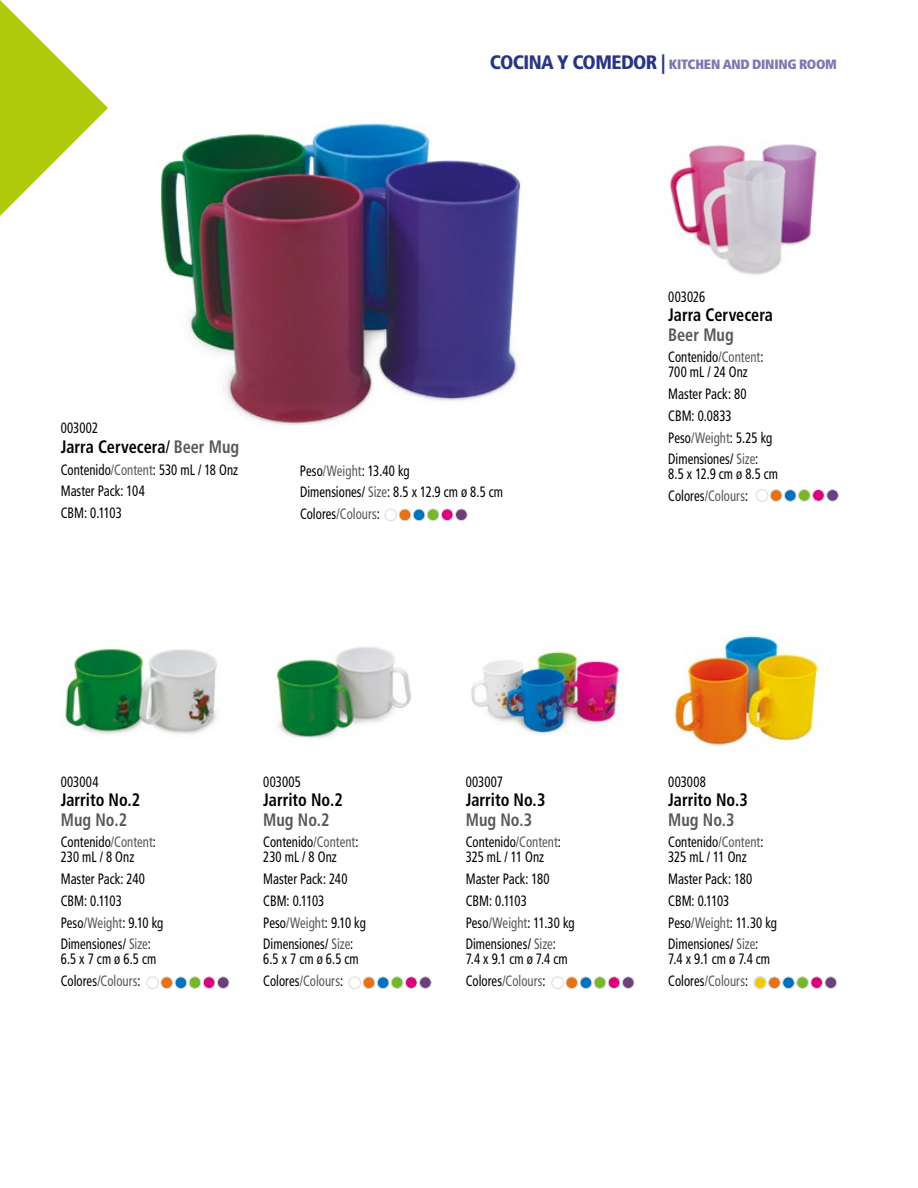
<style>
.page{position:relative;width:918px;height:1188px;background:#fff}
.page>*{position:absolute;margin:0;border:0;box-sizing:border-box;transform-origin:0 0}
.t1{font:700 condensed 18px "Frutiger LT Std";color:#000;scale:.9 1}
.t2{font:700 condensed 18px "Frutiger LT Std";letter-spacing:.005em;color:#575756;scale:.9 1}
.t3{font:condensed 15px/21.8px "Frutiger LT Std";color:#000;scale:.85 1}
.t4{font:900 condensed 13.5px "Frutiger LT Std";letter-spacing:-.015em;color:#7b78b1}
.s1{font-size:19.5px;color:#283583}
.s2{font-weight:400}
.s3{color:#575756}
</style>
<div class="page">
<svg style="left:0;top:0;width:108px;height:216px"></svg>
<img style="left:160px;top:123px;width:361px;height:303px">
<img style="left:669px;top:144px;width:148px;height:131px">
<img style="left:471px;top:650px;width:150px;height:85px">
<img style="left:60px;top:648px;width:157px;height:87px">
<img style="left:669px;top:635px;width:150px;height:111px">
<img style="left:276px;top:647px;width:135px;height:92px">
<div style="left:349px;top:976px;width:12px;height:13px;border:1px solid #dadada;border-radius:50%"></div>
<div style="left:363px;top:977px;width:12px;height:12px;background:#e67213;border-radius:50%"></div>
<div style="left:363px;top:976px;width:12px;height:13px;border:1px solid #dadada;border-radius:50%"></div>
<div style="left:377px;top:977px;width:12px;height:12px;background:#0073bc;border-radius:50%"></div>
<div style="left:377px;top:976px;width:12px;height:13px;border:1px solid #dadada;border-radius:50%"></div>
<div style="left:405px;top:977px;width:12px;height:11px;background:#db007c;border-radius:50%"></div>
<div style="left:405px;top:976px;width:13px;height:13px;border:1px solid #dadada;border-radius:50%"></div>
<div style="left:420px;top:977px;width:11px;height:11px;background:#6b417d;border-radius:50%"></div>
<div style="left:419px;top:976px;width:13px;height:13px;border:1px solid #dadada;border-radius:50%"></div>
<div style="left:391px;top:977px;width:12px;height:11px;background:#76b82a;border-radius:50%"></div>
<div style="left:391px;top:976px;width:12px;height:13px;border:1px solid #dadada;border-radius:50%"></div>
<div style="left:384px;top:509px;width:13px;height:12px;border:1px solid #dadada;border-radius:50%"></div>
<div style="left:399px;top:509px;width:12px;height:12px;background:#e67213;border-radius:50%"></div>
<div style="left:399px;top:509px;width:12px;height:12px;border:1px solid #dadada;border-radius:50%"></div>
<div style="left:413px;top:509px;width:12px;height:12px;background:#0073bc;border-radius:50%"></div>
<div style="left:413px;top:509px;width:12px;height:12px;border:1px solid #dadada;border-radius:50%"></div>
<div style="left:441px;top:509px;width:12px;height:12px;background:#db007c;border-radius:50%"></div>
<div style="left:441px;top:508px;width:13px;height:13px;border:1px solid #dadada;border-radius:50%"></div>
<div style="left:455px;top:509px;width:12px;height:12px;background:#6b417d;border-radius:50%"></div>
<div style="left:455px;top:508px;width:13px;height:13px;border:1px solid #dadada;border-radius:50%"></div>
<div style="left:427px;top:509px;width:12px;height:12px;background:#76b82a;border-radius:50%"></div>
<div style="left:427px;top:508px;width:12px;height:13px;border:1px solid #dadada;border-radius:50%"></div>
<div style="left:756px;top:489px;width:12px;height:13px;border:1px solid #dadada;border-radius:50%"></div>
<div style="left:770px;top:490px;width:12px;height:11px;background:#e67213;border-radius:50%"></div>
<div style="left:770px;top:489px;width:12px;height:13px;border:1px solid #dadada;border-radius:50%"></div>
<div style="left:784px;top:490px;width:12px;height:11px;background:#0073bc;border-radius:50%"></div>
<div style="left:784px;top:489px;width:13px;height:13px;border:1px solid #dadada;border-radius:50%"></div>
<div style="left:813px;top:490px;width:11px;height:11px;background:#db007c;border-radius:50%"></div>
<div style="left:812px;top:489px;width:13px;height:13px;border:1px solid #dadada;border-radius:50%"></div>
<div style="left:827px;top:490px;width:11px;height:11px;background:#6b417d;border-radius:50%"></div>
<div style="left:826px;top:489px;width:13px;height:13px;border:1px solid #dadada;border-radius:50%"></div>
<div style="left:798px;top:490px;width:12px;height:11px;background:#76b82a;border-radius:50%"></div>
<div style="left:798px;top:489px;width:13px;height:13px;border:1px solid #dadada;border-radius:50%"></div>
<div style="left:146px;top:976px;width:13px;height:13px;border:1px solid #dadada;border-radius:50%"></div>
<div style="left:161px;top:977px;width:12px;height:12px;background:#e67213;border-radius:50%"></div>
<div style="left:160px;top:976px;width:13px;height:13px;border:1px solid #dadada;border-radius:50%"></div>
<div style="left:175px;top:977px;width:12px;height:12px;background:#0073bc;border-radius:50%"></div>
<div style="left:175px;top:976px;width:12px;height:13px;border:1px solid #dadada;border-radius:50%"></div>
<div style="left:203px;top:977px;width:12px;height:11px;background:#db007c;border-radius:50%"></div>
<div style="left:203px;top:976px;width:12px;height:13px;border:1px solid #dadada;border-radius:50%"></div>
<div style="left:217px;top:977px;width:12px;height:11px;background:#6b417d;border-radius:50%"></div>
<div style="left:217px;top:976px;width:13px;height:13px;border:1px solid #dadada;border-radius:50%"></div>
<div style="left:189px;top:977px;width:12px;height:11px;background:#76b82a;border-radius:50%"></div>
<div style="left:189px;top:976px;width:12px;height:13px;border:1px solid #dadada;border-radius:50%"></div>
<div style="left:551px;top:976px;width:13px;height:13px;border:1px solid #dadada;border-radius:50%"></div>
<div style="left:566px;top:977px;width:12px;height:12px;background:#e67213;border-radius:50%"></div>
<div style="left:565px;top:976px;width:13px;height:13px;border:1px solid #dadada;border-radius:50%"></div>
<div style="left:580px;top:977px;width:12px;height:12px;background:#0073bc;border-radius:50%"></div>
<div style="left:580px;top:976px;width:12px;height:13px;border:1px solid #dadada;border-radius:50%"></div>
<div style="left:608px;top:977px;width:12px;height:11px;background:#db007c;border-radius:50%"></div>
<div style="left:608px;top:976px;width:12px;height:13px;border:1px solid #dadada;border-radius:50%"></div>
<div style="left:622px;top:977px;width:12px;height:11px;background:#6b417d;border-radius:50%"></div>
<div style="left:622px;top:976px;width:13px;height:13px;border:1px solid #dadada;border-radius:50%"></div>
<div style="left:594px;top:977px;width:12px;height:11px;background:#76b82a;border-radius:50%"></div>
<div style="left:594px;top:976px;width:12px;height:13px;border:1px solid #dadada;border-radius:50%"></div>
<div style="left:754px;top:977px;width:12px;height:12px;background:#f0cb00;border-radius:50%"></div>
<div style="left:754px;top:976px;width:13px;height:13px;border:2px solid #dadada;border-radius:50%"></div>
<div style="left:769px;top:977px;width:11px;height:12px;background:#e67213;border-radius:50%"></div>
<div style="left:768px;top:976px;width:13px;height:13px;border:1px solid #dadada;border-radius:50%"></div>
<div style="left:783px;top:977px;width:11px;height:12px;background:#0073bc;border-radius:50%"></div>
<div style="left:782px;top:976px;width:13px;height:13px;border:1px solid #dadada;border-radius:50%"></div>
<div style="left:811px;top:977px;width:12px;height:11px;background:#db007c;border-radius:50%"></div>
<div style="left:810px;top:976px;width:13px;height:13px;border:1px solid #dadada;border-radius:50%"></div>
<div style="left:825px;top:977px;width:12px;height:11px;background:#6b417d;border-radius:50%"></div>
<div style="left:825px;top:976px;width:12px;height:13px;border:1px solid #dadada;border-radius:50%"></div>
<div style="left:797px;top:977px;width:11px;height:11px;background:#76b82a;border-radius:50%"></div>
<div style="left:796px;top:976px;width:13px;height:13px;border:1px solid #dadada;border-radius:50%"></div>
<p class="t4" style="left:490px;top:56px;width:349px"><span class="s1">COCINA Y COMEDOR |</span> KITCHEN AND DINING ROOM</p>
<p class="t3" style="left:61px;top:417px;width:46px">003002</p>
<p class="t1" style="left:61px;top:436px;width:200px">Jarra Cervecera<span class="s2">/</span> <span class="s3">Beer Mug</span></p>
<p class="t3" style="left:61px;top:459px;width:210px">Contenido<span class="s3">/Content</span>: 530 mL / 18 Onz<br>Master Pack: 104<br>CBM: 0.1103</p>
<p class="t3" style="left:300px;top:460px;width:240px">Peso<span class="s3">/Weight</span>: 13.40 kg<br>Dimensiones/ <span class="s3">Size</span>: 8.5 x 12.9 cm ø 8.5 cm<br>Colores<span class="s3">/Colours</span>:</p>
<p class="t3" style="left:668px;top:286px;width:45px">003026</p>
<p class="t1" style="left:668px;top:304px;width:118px">Jarra Cervecera</p>
<p class="t2" style="left:668px;top:324px;width:74px">Beer Mug</p>
<p class="t3" style="left:668px;top:350px;width:114px;line-height:15px">Contenido<span class="s3">/Content</span>:<br>700 mL / 24 Onz</p>
<p class="t3" style="left:668px;top:383px;width:124px">Master Pack: 80<br>CBM: 0.0833<br>Peso<span class="s3">/Weight</span>: 5.25 kg<br>Dimensiones/ <span class="s3">Size</span>:</p>
<p class="t3" style="left:668px;top:463px;width:131px">8.5 x 12.9 cm ø 8.5 cm<br>Colores<span class="s3">/Colours</span>:</p>
<p class="t3" style="left:61px;top:771px;width:46px">003004</p>
<p class="t3" style="left:263px;top:771px;width:46px">003005</p>
<p class="t3" style="left:466px;top:771px;width:45px">003007</p>
<p class="t3" style="left:668px;top:771px;width:46px">003008</p>
<p class="t1" style="left:61px;top:789px;width:90px">Jarrito No.2</p>
<p class="t2" style="left:61px;top:809px;width:75px">Mug No.2</p>
<p class="t3" style="left:61px;top:835px;width:114px;line-height:15px">Contenido<span class="s3">/Content</span>:<br>230 mL / 8 Onz</p>
<p class="t3" style="left:61px;top:868px;width:122px">Master Pack: 240<br>CBM: 0.1103<br>Peso<span class="s3">/Weight</span>: 9.10 kg<br>Dimensiones/ <span class="s3">Size</span>:</p>
<p class="t3" style="left:61px;top:949px;width:114px">6.5 x 7 cm ø 6.5 cm<br>Colores<span class="s3">/Colours</span>:</p>
<p class="t1" style="left:263px;top:789px;width:90px">Jarrito No.2</p>
<p class="t2" style="left:263px;top:809px;width:75px">Mug No.2</p>
<p class="t3" style="left:263px;top:835px;width:114px;line-height:15px">Contenido<span class="s3">/Content</span>:<br>230 mL / 8 Onz</p>
<p class="t3" style="left:263px;top:868px;width:122px">Master Pack: 240<br>CBM: 0.1103<br>Peso<span class="s3">/Weight</span>: 9.10 kg<br>Dimensiones/ <span class="s3">Size</span>:</p>
<p class="t3" style="left:263px;top:949px;width:114px">6.5 x 7 cm ø 6.5 cm<br>Colores<span class="s3">/Colours</span>:</p>
<p class="t1" style="left:466px;top:789px;width:90px">Jarrito No.3</p>
<p class="t2" style="left:466px;top:809px;width:75px">Mug No.3</p>
<p class="t3" style="left:466px;top:835px;width:114px;line-height:15px">Contenido<span class="s3">/Content</span>:<br>325 mL / 11 Onz</p>
<p class="t3" style="left:466px;top:868px;width:130px">Master Pack: 180<br>CBM: 0.1103<br>Peso<span class="s3">/Weight</span>: 11.30 kg<br>Dimensiones/ <span class="s3">Size</span>:</p>
<p class="t3" style="left:466px;top:949px;width:121px">7.4 x 9.1 cm ø 7.4 cm<br>Colores<span class="s3">/Colours</span>:</p>
<p class="t1" style="left:668px;top:789px;width:90px">Jarrito No.3</p>
<p class="t2" style="left:668px;top:809px;width:75px">Mug No.3</p>
<p class="t3" style="left:668px;top:835px;width:114px;line-height:15px">Contenido<span class="s3">/Content</span>:<br>325 mL / 11 Onz</p>
<p class="t3" style="left:668px;top:868px;width:130px">Master Pack: 180<br>CBM: 0.1103<br>Peso<span class="s3">/Weight</span>: 11.30 kg<br>Dimensiones/ <span class="s3">Size</span>:</p>
<p class="t3" style="left:668px;top:949px;width:121px">7.4 x 9.1 cm ø 7.4 cm<br>Colores<span class="s3">/Colours</span>:</p>
</div>
